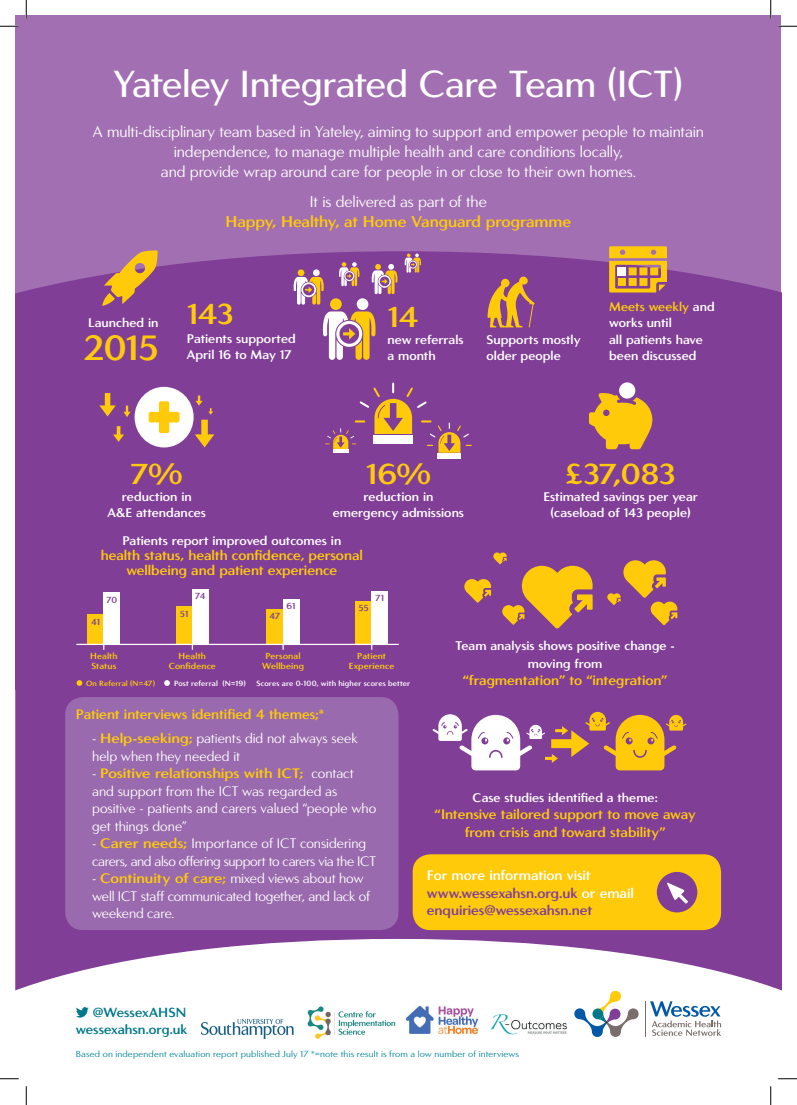
<style>
.page{position:relative;width:797px;height:1105px;background:#fff}
.page>*{position:absolute;margin:0;border:0;box-sizing:border-box;transform-origin:0 0}
.t1{font:500 37.5px "Carisma";letter-spacing:-.02em;color:#fff}
.t2{font:700 35px "Carisma Demi";color:#feca0a}
.t3{font:700 28.75px "Carisma Demi";letter-spacing:-.02em;color:#feca0a;scale:1.07 1}
.t4{font:15.62px/20px "Carisma";letter-spacing:-.01em;color:#fff;text-align:center}
.t5{font:700 15.62px "Carisma Demi";letter-spacing:-.01em;color:#feca0a}
.t6{font:13.75px/17.5px "Carisma";letter-spacing:-.01em;color:#fff}
.t7{font:700 13.75px/15px "Carisma Demi";letter-spacing:-.005em;color:#feca0a;text-align:center}
.t8{font:13.75px/17.5px "Carisma";letter-spacing:-.03em;color:#fff}
.t9{font:700 13.75px/17.5px "Carisma Demi";letter-spacing:-.005em;color:#813e97}
.t10{font:700 13.75px "Carisma Demi";letter-spacing:-.005em;color:#feca0a;scale:1.07 1}
.t11{font:700 13.12px/17.2px "Carisma Demi";color:#00788a;text-align:right}
.t12{font:700 12.5px/16.2px "Carisma Demi";color:#fff;text-align:center}
.t13{font:8.75px "Carisma";letter-spacing:.015em;color:#038698;scale:1.07 1}
.t14{font:700 8.75px/10.5px "Carisma Demi";letter-spacing:.01em;color:#feca0a;text-align:center}
.t15{font:700 8.75px "Carisma Demi";letter-spacing:-.01em;color:#813e97}
.t16{font:700 7.5px "Carisma Demi";letter-spacing:.015em;color:#fff}
.t17{font:700 7.5px "Carisma Demi";letter-spacing:.015em;color:#feca0a}
.s1{color:#feca0a}
.s2{font-family:"Carisma Demi";font-weight:700;color:#feca0a}
.s3{font-family:"Carisma";font-weight:400;color:#fff}
.s4{color:#fff}
</style>
<div class="page">
<div style="left:16px;top:16px;width:765px;height:1012px;background:#a270b2"></div>
<div style="left:16px;top:251px;width:765px;height:241px;background:#813e97"></div>
<div style="left:16px;top:492px;width:765px;height:597px;background:#813e97"></div>
<svg style="left:16px;top:939px;width:765px;height:150px;background:#f0e8f2"></svg>
<svg style="left:76px;top:1007px;width:13px;height:10px"></svg>
<img style="left:404px;top:1005px;width:75px;height:31px">
<div style="left:65px;top:697px;width:333px;height:233px;background:#996aad;border-radius:18px"></div>
<div style="left:412px;top:854px;width:309px;height:76px;background:#feca0a;border-radius:18px"></div>
<div style="left:656px;top:872px;width:41px;height:40px;background:#813e97;border-radius:50%"></div>
<svg style="left:667px;top:882px;width:21px;height:22px"></svg>
<img style="left:488px;top:1010px;width:82px;height:29px">
<hr style="left:644px;top:1001px;width:1px;height:36px;background:#796e6c">
<svg style="left:574px;top:991px;width:65px;height:46px;background:#cfd5d7"></svg>
<svg style="left:650px;top:1001px;width:71px;height:35px;background:#c7d3df"></svg>
<svg style="left:589px;top:382px;width:63px;height:67px;background:#cf9849"></svg>
<div style="left:134px;top:387px;width:60px;height:60px;background:#fff;border-radius:50%"></div>
<svg style="left:149px;top:401px;width:30px;height:32px"></svg>
<svg style="left:123px;top:406px;width:8px;height:11px"></svg>
<svg style="left:113px;top:426px;width:11px;height:16px"></svg>
<svg style="left:99px;top:393px;width:17px;height:23px"></svg>
<svg style="left:195px;top:395px;width:19px;height:52px"></svg>
<div style="left:438px;top:453px;width:23px;height:6px;background:#fff"></div>
<svg style="left:325px;top:383px;width:147px;height:70px;background:#995c87"></svg>
<svg style="left:432px;top:712px;width:254px;height:58px"></svg>
<svg style="left:464px;top:552px;width:128px;height:77px"></svg>
<svg style="left:607px;top:560px;width:70px;height:65px"></svg>
<svg style="left:102px;top:250px;width:56px;height:56px"></svg>
<div style="left:330px;top:298px;width:12px;height:12px;background:#feca0a;border-radius:50%"></div>
<div style="left:357px;top:298px;width:11px;height:12px;background:#fff;border-radius:50%"></div>
<svg style="left:323px;top:311px;width:52px;height:49px;background:#cca394"></svg>
<div style="left:298px;top:269px;width:6px;height:7px;background:#feca0a;border-radius:50%"></div>
<div style="left:313px;top:269px;width:7px;height:7px;background:#fff;border-radius:50%"></div>
<svg style="left:293px;top:277px;width:31px;height:28px"></svg>
<svg style="left:372px;top:264px;width:25px;height:30px"></svg>
<svg style="left:404px;top:253px;width:17px;height:20px"></svg>
<svg style="left:339px;top:262px;width:20px;height:24px"></svg>
<svg style="left:487px;top:277px;width:47px;height:51px;background:#b87b58"></svg>
<svg style="left:609px;top:246px;width:58px;height:46px;background:#daa33a"></svg>
<div style="left:618px;top:267px;width:8px;height:8px;background:#fff"></div>
<img style="left:305px;top:1004px;width:91px;height:36px">
<img style="left:201px;top:1014px;width:92px;height:30px">
<svg style="left:77px;top:680px;width:5px;height:6px"></svg>
<svg style="left:164px;top:680px;width:6px;height:6px"></svg>
<div style="left:88px;top:614px;width:16px;height:30px;background:#feca0a"></div>
<div style="left:104px;top:592px;width:16px;height:52px;background:#fff"></div>
<div style="left:176px;top:606px;width:16px;height:38px;background:#feca0a"></div>
<div style="left:192px;top:589px;width:16px;height:55px;background:#fff"></div>
<div style="left:267px;top:609px;width:16px;height:35px;background:#feca0a"></div>
<div style="left:283px;top:599px;width:16px;height:45px;background:#fff"></div>
<div style="left:355px;top:601px;width:17px;height:43px;background:#feca0a"></div>
<div style="left:371px;top:591px;width:17px;height:53px;background:#fff"></div>
<hr style="left:76px;top:644px;width:323px;height:1px;background:#fff">
<svg style="left:0;top:25px;width:19px;height:2px"></svg>
<svg style="left:778px;top:25px;width:19px;height:2px"></svg>
<svg style="left:0;top:1078px;width:19px;height:1px"></svg>
<svg style="left:778px;top:1078px;width:19px;height:1px"></svg>
<svg style="left:25px;top:0;width:2px;height:19px"></svg>
<svg style="left:25px;top:1086px;width:2px;height:19px"></svg>
<svg style="left:770px;top:0;width:1px;height:19px"></svg>
<svg style="left:770px;top:1086px;width:1px;height:19px"></svg>
<h1 class="t1" style="left:114px;top:63px;width:570px">Yateley Integrated Care Team (ICT)</h1>
<p class="t4" style="left:93px;top:122px;width:612px">A multi-disciplinary team based in Yateley, aiming to support and empower people to maintain independence, to manage multiple health and care conditions locally,<br>and provide wrap around care for people in or close to their own homes.</p>
<p class="t4" style="left:310px;top:193px;width:179px">It is delivered as part of the</p>
<p class="t5" style="left:226px;top:213px;width:347px">Happy, Healthy, at Home Vanguard programme</p>
<h3 class="t3" style="left:187px;top:297px;width:45px">143</h3>
<h3 class="t3" style="left:387px;top:301px;width:31px">14</h3>
<p class="t12" style="left:387px;top:331px;width:78px;text-align:left">new referrals a month</p>
<p class="t12" style="left:486px;top:331px;width:96px;text-align:left">Supports mostly older people</p>
<p class="t12" style="left:88px;top:315px;width:72px">Launched in</p>
<h2 class="t2" style="left:84px;top:327px;width:76px">2015</h2>
<p class="t12" style="left:187px;top:331px;width:110px;text-align:left">Patients supported<br>April 16 to May 17</p>
<p class="t12" style="left:609px;top:299px;width:107px;text-align:left"><span class="s1">Meets weekly</span> and works until<br>all patients have been discussed</p>
<h3 class="t3" style="left:131px;top:457px;width:50px">7%</h3>
<p class="t12" style="left:107px;top:488px;width:100px">reduction in<br>A&amp;E attendances</p>
<h3 class="t3" style="left:366px;top:457px;width:63px">16%</h3>
<p class="t12" style="left:333px;top:488px;width:133px">reduction in emergency admissions</p>
<p class="t12" style="left:122px;top:532px;width:220px">Patients report improved outcomes in</p>
<p class="t7" style="left:101px;top:548px;width:263px">health status, health confidence, personal wellbeing and patient experience</p>
<p class="t15" style="left:107px;top:595px;width:12px">70</p>
<p class="t15" style="left:91px;top:617px;width:10px">41</p>
<p class="t15" style="left:195px;top:591px;width:12px">74</p>
<p class="t15" style="left:286px;top:601px;width:10px">61</p>
<p class="t15" style="left:180px;top:608px;width:10px">51</p>
<p class="t15" style="left:269px;top:611px;width:12px">47</p>
<p class="t15" style="left:375px;top:593px;width:10px">71</p>
<p class="t15" style="left:358px;top:602px;width:12px">55</p>
<h3 class="t3" style="left:566px;top:457px;width:104px">£37,083</h3>
<p class="t12" style="left:543px;top:488px;width:156px">Estimated savings per year (caseload of 143 people)</p>
<p class="t14" style="left:90px;top:650px;width:29px;text-align:left">Health<br>Status</p>
<p class="t14" style="left:169px;top:650px;width:49px">Health<br>Confidence</p>
<p class="t14" style="left:262px;top:650px;width:43px">Personal<br>Wellbeing</p>
<p class="t14" style="left:349px;top:650px;width:47px">Patient<br>Experience</p>
<p class="t17" style="left:86px;top:679px;width:70px">On Referral (N=47)</p>
<p class="t16" style="left:174px;top:679px;width:73px">Post referral (N=19)</p>
<p class="t16" style="left:256px;top:679px;width:155px">Scores are 0-100, with higher scores better</p>
<p class="t7" style="left:76px;top:706px;width:249px">Patient interviews identified 4 themes;*</p>
<p class="t6" style="left:92px;top:730px;width:267px">- <span class="s2">Help-seeking;</span> patients did not always seek help when they needed it</p>
<p class="t10" style="left:92px;top:766px;width:246px"><span class="s3">-</span> Positive relationships with ICT; <span class="s3">contact</span></p>
<p class="t6" style="left:92px;top:783px;width:286px">and support from the ICT was regarded as positive - patients and carers valued “people who get things done”</p>
<p class="t8" style="left:92px;top:835px;width:285px">- <span class="s2">Carer needs;</span> Importance of ICT considering carers, and also offering support to carers via the ICT</p>
<p class="t6" style="left:92px;top:870px;width:279px">- <span class="s2">Continuity of care;</span> mixed views about how well ICT staff communicated together, and lack of weekend care.</p>
<p class="t12" style="left:455px;top:637px;width:221px;line-height:17.5px">Team analysis shows positive change - moving from</p>
<p class="t7" style="left:463px;top:673px;width:206px">“fragmentation” to “integration”</p>
<p class="t12" style="left:472px;top:789px;width:187px">Case studies identified a theme:</p>
<p class="t7" style="left:434px;top:806px;width:262px;line-height:17.5px">“Intensive tailored support to move away from crisis and toward stability”</p>
<p class="t9" style="left:427px;top:867px;width:208px"><span class="s4">For more information visit </span>www.wessexahsn.org.uk <span class="s4">or email </span>enquiries@wessexahsn.net</p>
<p class="t11" style="left:76px;top:1004px;width:113px">@WessexAHSN wessexahsn.org.uk</p>
<p class="t13" style="left:76px;top:1049px;width:416px">Based on independent evaluation report published July 17 *=note this result is from a low number of interviews</p>
</div>
